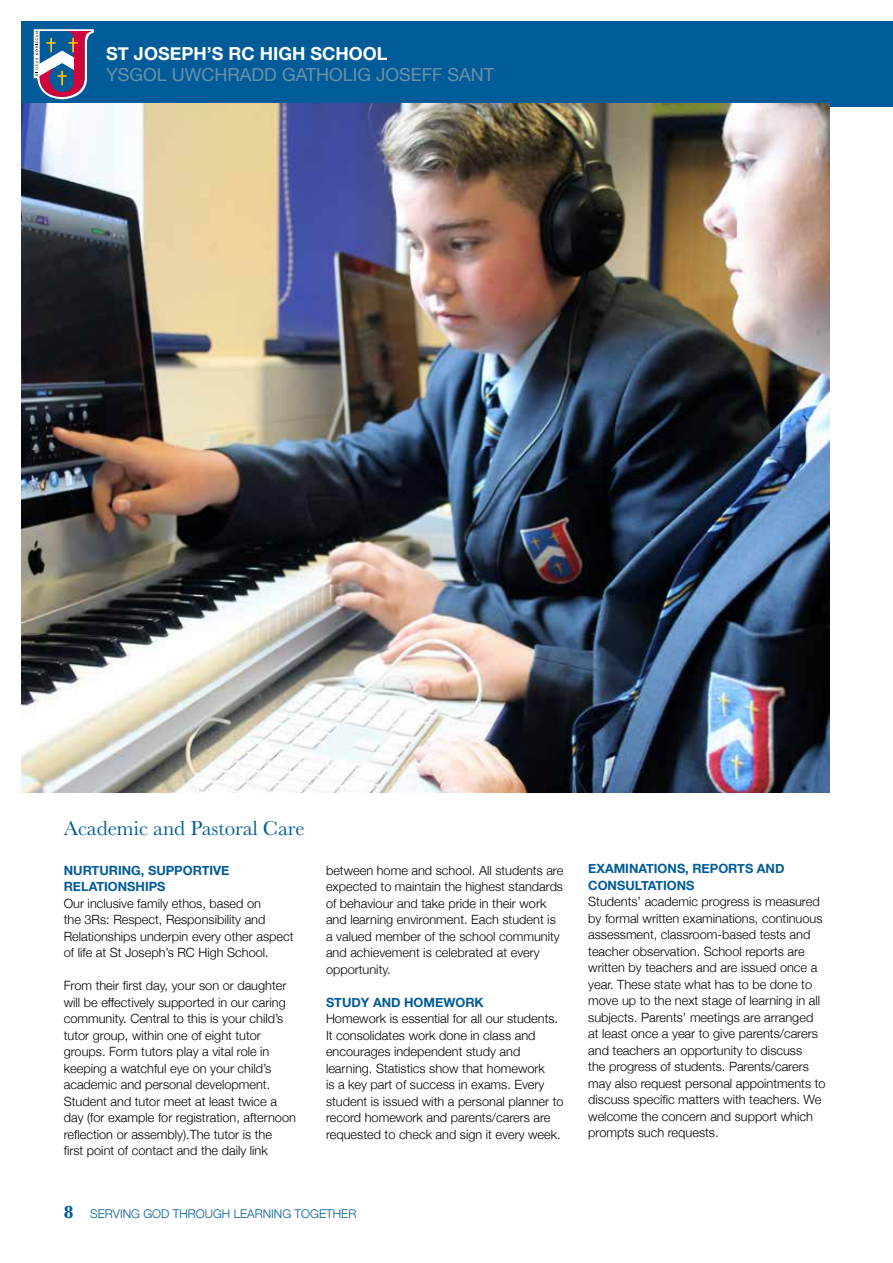
<style>
.page{position:relative;width:893px;height:1263px;background:#fff}
.page>*{position:absolute;margin:0;border:0;box-sizing:border-box;transform-origin:0 0}
.t1{font:21px "Baskerville";color:#005c99}
.t2{font:18px "Helvetica Neue";color:#6f90a7}
.t3{font:700 18px "Helvetica Neue";color:#fff}
.t4{font:700 18px "Baskerville";color:#005c99}
.t5{font:300 12.75px/16.5px "Helvetica Neue";color:#000}
.t6{font:700 12.75px/16.5px "Helvetica Neue";color:#005c99}
.t7{font:300 12px "Helvetica Neue";color:#005c99}
</style>
<div class="page">
<div style="left:21px;top:21px;width:872px;height:85px;background:#005c99"></div>
<svg style="left:34px;top:29px;width:60px;height:70px"></svg>
<img style="left:21px;top:104px;width:808px;height:688px">
<h2 class="t3" style="left:106px;top:39px;width:283px">ST JOSEPH’S RC HIGH SCHOOL</h2>
<h2 class="t2" style="left:106px;top:62px;width:389px">YSGOL UWCHRADD GATHOLIG JOSEFF SANT</h2>
<h1 class="t1" style="left:64px;top:815px;width:242px">Academic and Pastoral Care</h1>
<p class="t6" style="left:64px;top:862px;width:167px">NURTURING, SUPPORTIVE<br>RELATIONSHIPS</p>
<p class="t5" style="left:64px;top:894px;width:231px">Our inclusive family ethos, based on<br>the 3Rs: Respect, Responsibility and Relationships underpin every other aspect of life at St Joseph’s RC High School.</p>
<p class="t5" style="left:64px;top:976px;width:234px">From their first day, your son or daughter will be effectively supported in our caring community. Central to this is your child’s tutor group, within one of eight tutor groups. Form tutors play a vital role in keeping a watchful eye on your child’s academic and personal development.<br>Student and tutor meet at least twice a day (for example for registration, afternoon reflection or assembly).The tutor is the<br>first point of contact and the daily link</p>
<p class="t5" style="left:326px;top:861px;width:239px">between home and school. All students are expected to maintain the highest standards of behaviour and take pride in their work and learning environment. Each student is a valued member of the school community and achievement is celebrated at every opportunity.</p>
<p class="t6" style="left:326px;top:994px;width:159px">STUDY AND HOMEWORK</p>
<p class="t5" style="left:326px;top:1009px;width:239px">Homework is essential for all our students.<br>It consolidates work done in class and encourages independent study and learning. Statistics show that homework<br>is a key part of success in exams. Every student is issued with a personal planner to record homework and parents/carers are requested to check and sign it every week.</p>
<h2 class="t4" style="left:64px;top:1199px;width:11px">8</h2>
<p class="t7" style="left:90px;top:1204px;width:268px">SERVING GOD THROUGH LEARNING TOGETHER</p>
<p class="t6" style="left:588px;top:860px;width:198px">EXAMINATIONS, REPORTS AND<br>CONSULTATIONS</p>
<p class="t5" style="left:588px;top:892px;width:239px">Students’ academic progress is measured by formal written examinations, continuous assessment, classroom-based tests and teacher observation. School reports are written by teachers and are issued once a year. These state what has to be done to move up to the next stage of learning in all subjects. Parents’ meetings are arranged at least once a year to give parents/carers and teachers an opportunity to discuss<br>the progress of students. Parents/carers may also request personal appointments to discuss specific matters with teachers. We welcome the concern and support which prompts such requests.</p>
</div>
